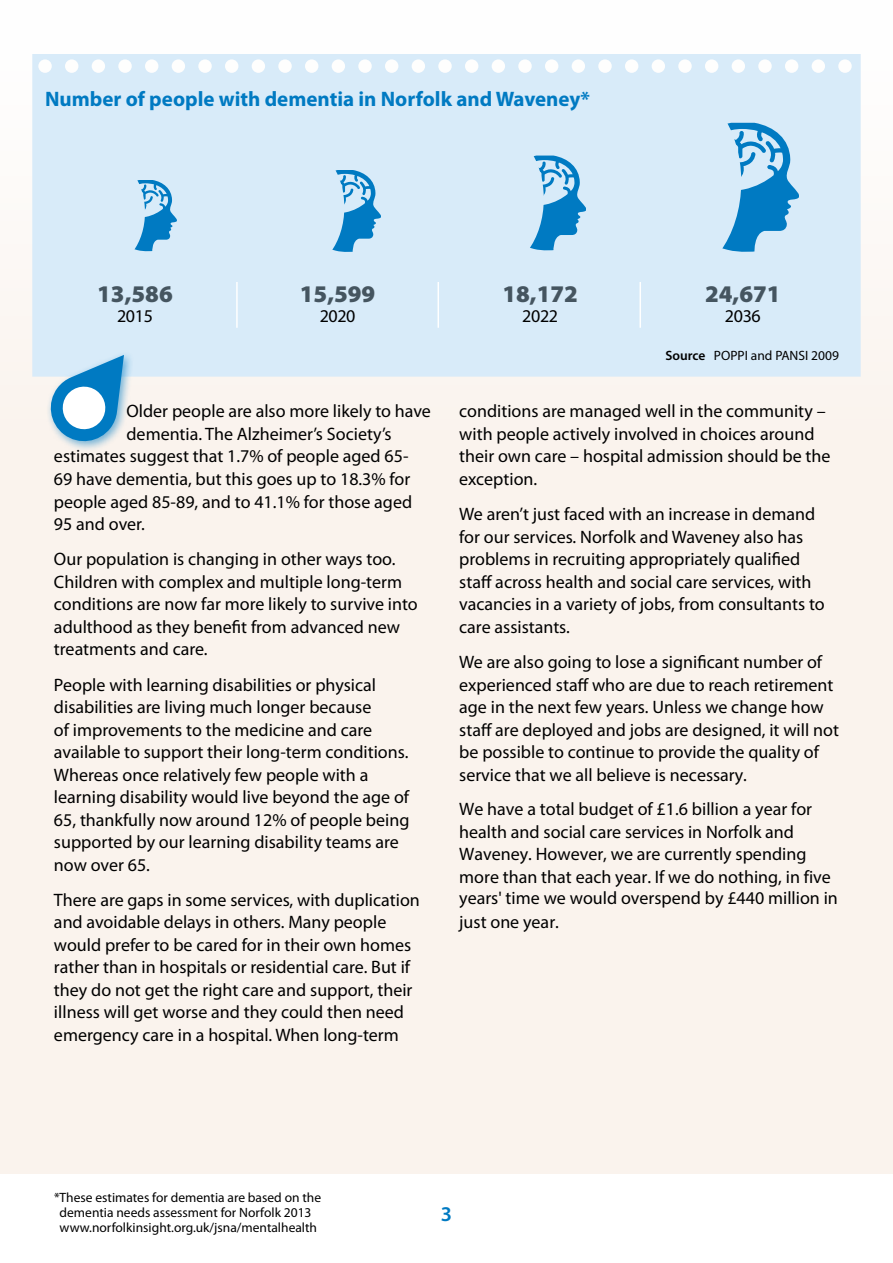
<style>
.page{position:relative;width:893px;height:1263px;background:#fff}
.page>*{position:absolute;margin:0;border:0;box-sizing:border-box;transform-origin:0 0}
.t1{font:900 24px "Myriad Pro";color:#455560}
.t2{font:700 21px "Myriad Pro";color:#007ac2}
.t3{font:600 21px "Myriad Pro";color:#007ac2}
.t4{font:18px/22.5px "Myriad Pro";color:#000}
.t5{font:13.5px/15px "Myriad Pro";color:#000;text-align:center}
.s1{font-weight:600}
</style>
<div class="page">
<div style="left:0;top:0;width:893px;height:1174px;background:#faf3ed"></div>
<div style="left:32px;top:54px;width:829px;height:323px;background:#d8ebf9"></div>
<svg style="left:134px;top:180px;width:43px;height:71px;background:#64aedb"></svg>
<div style="left:63px;top:157px;width:82px;height:111px;background:#d8ebf9;border-radius:50%"></div>
<svg style="left:331px;top:170px;width:50px;height:82px;background:#65aedb"></svg>
<div style="left:250px;top:144px;width:94px;height:127px;background:#d8ebf9;border-radius:50%"></div>
<svg style="left:720px;top:123px;width:79px;height:129px;background:#64aedb"></svg>
<div style="left:593px;top:82px;width:148px;height:200px;background:#d8ebf9;border-radius:50%"></div>
<hr style="left:236px;top:282px;width:2px;height:46px;background:#fff">
<hr style="left:438px;top:282px;width:1px;height:46px;background:#fff">
<hr style="left:639px;top:282px;width:2px;height:46px;background:#fff">
<svg style="left:528px;top:156px;width:58px;height:95px;background:#64aedb"></svg>
<div style="left:435px;top:125px;width:109px;height:147px;background:#d8ebf9;border-radius:50%"></div>
<div style="left:46px;top:351px;width:89px;height:101px;background:#007ac2;opacity:.55"></div>
<svg style="left:46px;top:355px;width:78px;height:90px;background:#89bfe0"></svg>
<p class="t2" style="left:45px;top:85px;width:546px">Number of people with dementia in Norfolk and Waveney*</p>
<h1 class="t1" style="left:97px;top:280px;width:77px">13,586</h1>
<p class="t4" style="left:117px;top:304px;width:37px">2015</p>
<h1 class="t1" style="left:300px;top:280px;width:77px">15,599</h1>
<p class="t4" style="left:320px;top:304px;width:37px">2020</p>
<h1 class="t1" style="left:502px;top:280px;width:77px">18,172</h1>
<p class="t4" style="left:522px;top:304px;width:37px">2022</p>
<h1 class="t1" style="left:705px;top:280px;width:77px">24,671</h1>
<p class="t4" style="left:725px;top:304px;width:37px">2036</p>
<p class="t5" style="left:666px;top:347px;width:175px"><span class="s1">Source</span> POPPI and PANSI 2009</p>
<p class="t4" style="left:126px;top:400px;width:306px">Older people are also more likely to have</p>
<p class="t4" style="left:126px;top:422px;width:267px">dementia. The Alzheimer’s Society’s</p>
<p class="t4" style="left:54px;top:445px;width:356px">estimates suggest that 1.7% of people aged 65-</p>
<p class="t4" style="left:54px;top:467px;width:358px">69 have dementia, but this goes up to 18.3% for</p>
<p class="t4" style="left:54px;top:490px;width:360px">people aged 85-89, and to 41.1% for those aged</p>
<p class="t4" style="left:54px;top:512px;width:92px">95 and over.</p>
<p class="t4" style="left:54px;top:548px;width:365px">Our population is changing in other ways too.<br>Children with complex and multiple long-term conditions are now far more likely to survive into adulthood as they benefit from advanced new treatments and care.</p>
<p class="t4" style="left:54px;top:673px;width:357px">People with learning disabilities or physical disabilities are living much longer because<br>of improvements to the medicine and care available to support their long-term conditions.<br>Whereas once relatively few people with a learning disability would live beyond the age of 65, thankfully now around 12% of people being supported by our learning disability teams are now over 65.</p>
<p class="t4" style="left:54px;top:888px;width:367px">There are gaps in some services, with duplication and avoidable delays in others. Many people would prefer to be cared for in their own homes rather than in hospitals or residential care. But if they do not get the right care and support, their illness will get worse and they could then need emergency care in a hospital. When long-term</p>
<p class="t4" style="left:459px;top:400px;width:373px">conditions are managed well in the community – with people actively involved in choices around their own care – hospital admission should be the exception.</p>
<p class="t4" style="left:459px;top:503px;width:367px">We aren’t just faced with an increase in demand for our services. Norfolk and Waveney also has problems in recruiting appropriately qualified staff across health and social care services, with vacancies in a variety of jobs, from consultants to care assistants.</p>
<p class="t4" style="left:459px;top:650px;width:381px">We are also going to lose a significant number of experienced staff who are due to reach retirement age in the next few years. Unless we change how staff are deployed and jobs are designed, it will not be possible to continue to provide the quality of service that we all believe is necessary.</p>
<p class="t4" style="left:459px;top:797px;width:380px">We have a total budget of £1.6 billion a year for health and social care services in Norfolk and Waveney. However, we are currently spending more than that each year. If we do nothing, in five years' time we would overspend by £440 million in just one year.</p>
<p class="t5" style="left:54px;top:1189px;width:269px">*These estimates for dementia are based on the dementia needs assessment for Norfolk 2013 www.norfolkinsight.org.uk/jsna/mentalhealth</p>
<p class="t3" style="left:441px;top:1201px;width:13px">3</p>
</div>
